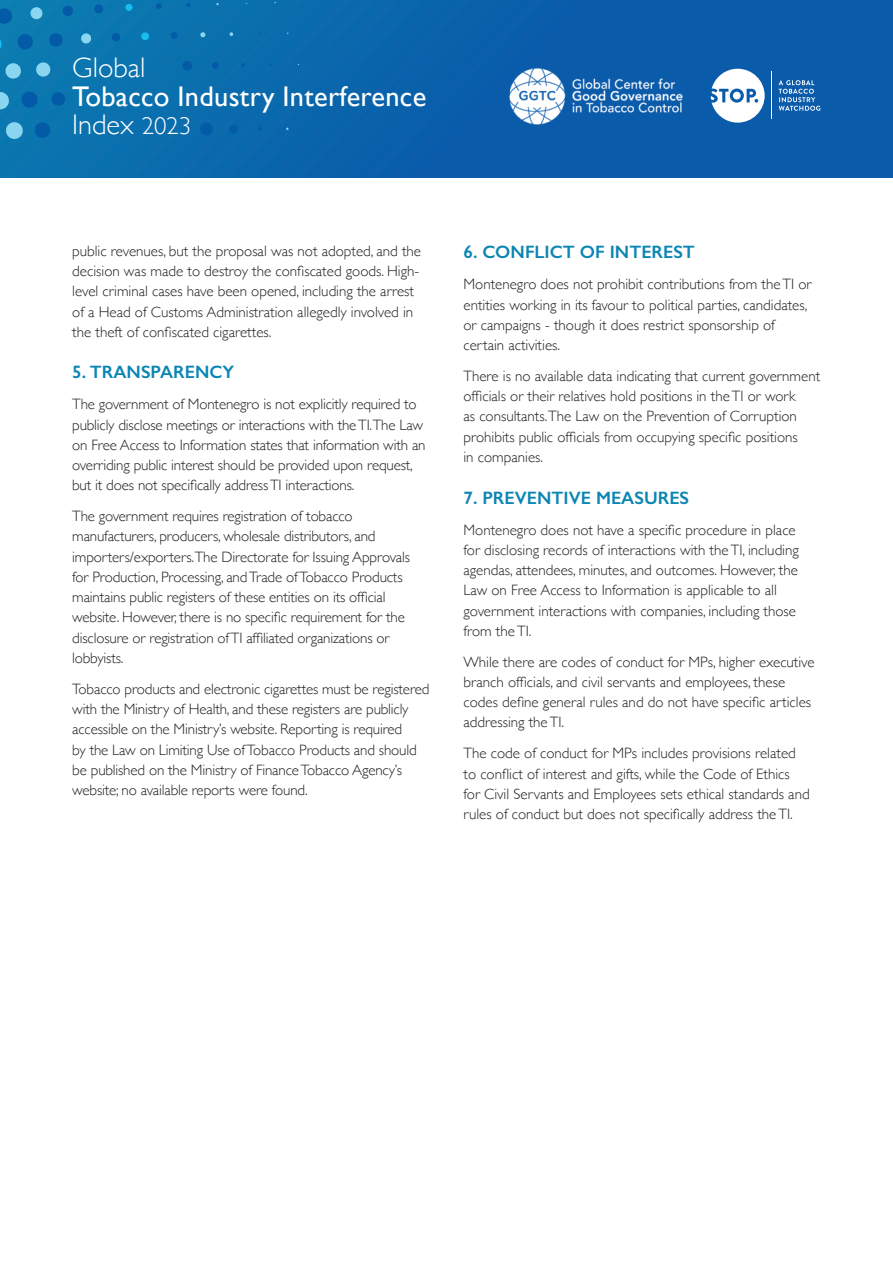
<style>
.page{position:relative;width:893px;height:1263px;background:#fff}
.page>*{position:absolute;margin:0;border:0;box-sizing:border-box;transform-origin:0 0}
.t1{font:28.5px/28.5px "Gill Sans";letter-spacing:.01em;color:#fff}
.t2{font:300 28.5px "Gill Sans";color:#fff}
.t3{font:600 18px "Gill Sans";color:#0b86b3}
.Body_Copy{font:300 15px/20.2px "Gill Sans";color:#231f20}
.s1{font-weight:300}
.s2{font-weight:300;font-size:24.75px}
</style>
<div class="page">
<div style="left:0;top:0;width:893px;height:177px;background:linear-gradient(to right,#0a74ae,#0b54aa)"></div>
<svg style="left:0;top:92px;width:10px;height:17px"></svg>
<svg style="left:5px;top:122px;width:19px;height:17px"></svg>
<svg style="left:15px;top:152px;width:19px;height:1px"></svg>
<svg style="left:0;top:35px;width:3px;height:18px"></svg>
<svg style="left:4px;top:63px;width:18px;height:16px"></svg>
<svg style="left:20px;top:91px;width:19px;height:18px"></svg>
<svg style="left:34px;top:121px;width:17px;height:18px"></svg>
<svg style="left:43px;top:153px;width:18px;height:1px"></svg>
<svg style="left:0;top:7px;width:13px;height:18px"></svg>
<svg style="left:16px;top:33px;width:18px;height:18px"></svg>
<svg style="left:35px;top:62px;width:16px;height:15px"></svg>
<svg style="left:51px;top:91px;width:15px;height:16px"></svg>
<svg style="left:62px;top:123px;width:16px;height:14px"></svg>
<svg style="left:30px;top:7px;width:13px;height:12px"></svg>
<svg style="left:48px;top:32px;width:16px;height:15px"></svg>
<svg style="left:65px;top:61px;width:15px;height:15px"></svg>
<svg style="left:80px;top:92px;width:13px;height:13px"></svg>
<svg style="left:91px;top:123px;width:14px;height:13px"></svg>
<svg style="left:62px;top:5px;width:12px;height:12px"></svg>
<svg style="left:80px;top:33px;width:12px;height:10px"></svg>
<svg style="left:96px;top:62px;width:12px;height:11px"></svg>
<svg style="left:109px;top:93px;width:12px;height:10px"></svg>
<svg style="left:119px;top:124px;width:12px;height:11px"></svg>
<svg style="left:94px;top:4px;width:10px;height:10px"></svg>
<svg style="left:111px;top:32px;width:10px;height:10px"></svg>
<svg style="left:125px;top:62px;width:11px;height:10px"></svg>
<svg style="left:137px;top:92px;width:11px;height:11px"></svg>
<svg style="left:147px;top:124px;width:11px;height:10px"></svg>
<svg style="left:125px;top:3px;width:8px;height:8px"></svg>
<svg style="left:141px;top:32px;width:9px;height:9px"></svg>
<svg style="left:153px;top:61px;width:12px;height:11px"></svg>
<svg style="left:163px;top:91px;width:15px;height:13px"></svg>
<svg style="left:173px;top:123px;width:13px;height:12px"></svg>
<svg style="left:156px;top:3px;width:6px;height:6px"></svg>
<svg style="left:170px;top:32px;width:8px;height:7px"></svg>
<svg style="left:182px;top:60px;width:11px;height:11px"></svg>
<svg style="left:191px;top:90px;width:14px;height:14px"></svg>
<svg style="left:199px;top:122px;width:15px;height:14px"></svg>
<svg style="left:186px;top:3px;width:5px;height:4px"></svg>
<svg style="left:200px;top:32px;width:6px;height:5px"></svg>
<svg style="left:211px;top:62px;width:8px;height:7px"></svg>
<svg style="left:221px;top:93px;width:9px;height:8px"></svg>
<svg style="left:229px;top:124px;width:9px;height:10px"></svg>
<svg style="left:229px;top:32px;width:4px;height:4px"></svg>
<svg style="left:241px;top:63px;width:4px;height:4px"></svg>
<svg style="left:251px;top:94px;width:4px;height:5px"></svg>
<svg style="left:258px;top:126px;width:5px;height:5px"></svg>
<svg style="left:711px;top:69px;width:54px;height:54px"></svg>
<div style="left:733px;top:92px;width:8px;height:8px;background:#fff;border-radius:50%"></div>
<hr style="left:772px;top:71px;width:1px;height:48px;background:#fff">
<svg style="left:778px;top:80px;width:42px;height:31px"></svg>
<img style="left:497px;top:57px;width:193px;height:77px">
<h1 class="t2" style="left:72px;top:45px;width:75px">Global</h1>
<h1 class="t1" style="left:72px;top:81px;width:356px">Tobacco Industry Interference<br><span class="s1">Index</span> <span class="s2">2023</span></h1>
<p class="Body_Copy" style="left:72px;top:240px;width:350px">public revenues, but the proposal was not adopted, and the decision was made to destroy the confiscated goods. High&shy;level criminal cases have been opened, including the arrest of a Head of Customs Administration allegedly involved in the theft of confiscated cigarettes.</p>
<h3 class="t3" style="left:72px;top:361px;width:164px">5. TRANSPARENCY</h3>
<p class="Body_Copy" style="left:72px;top:393px;width:355px">The government of Montenegro is not explicitly required to publicly disclose meetings or interactions with the TI.The Law on Free Access to Information states that information with an overriding public interest should be provided upon request, but it does not specifically address TI interactions.</p>
<p class="Body_Copy" style="left:72px;top:505px;width:339px">The government requires registration of tobacco manufacturers, producers, wholesale distributors, and importers/exporters.The Directorate for Issuing Approvals for Production, Processing, and Trade of Tobacco Products maintains public registers of these entities on its official website. However, there is no specific requirement for the disclosure or registration of TI affiliated organizations or lobbyists.</p>
<p class="Body_Copy" style="left:72px;top:678px;width:359px">Tobacco products and electronic cigarettes must be registered with the Ministry of Health, and these registers are publicly accessible on the Ministry’s website. Reporting is required<br>by the Law on Limiting Use of Tobacco Products and should be published on the Ministry of Finance Tobacco Agency’s website; no available reports were found.</p>
<h3 class="t3" style="left:463px;top:241px;width:233px">6. CONFLICT OF INTEREST</h3>
<p class="Body_Copy" style="left:463px;top:274px;width:350px">Montenegro does not prohibit contributions from the TI or entities working in its favour to political parties, candidates, or campaigns - though it does restrict sponsorship of certain activities.</p>
<p class="Body_Copy" style="left:463px;top:365px;width:358px">There is no available data indicating that current government officials or their relatives hold positions in the TI or work<br>as consultants.The Law on the Prevention of Corruption prohibits public officials from occupying specific positions<br>in companies.</p>
<h3 class="t3" style="left:463px;top:487px;width:227px">7. PREVENTIVE MEASURES</h3>
<p class="Body_Copy" style="left:463px;top:519px;width:337px">Montenegro does not have a specific procedure in place for disclosing records of interactions with the TI, including agendas, attendees, minutes, and outcomes. However, the Law on Free Access to Information is applicable to all government interactions with companies, including those from the TI.</p>
<p class="Body_Copy" style="left:463px;top:651px;width:353px">While there are codes of conduct for MPs, higher executive branch officials, and civil servants and employees, these codes define general rules and do not have specific articles addressing the TI.</p>
<p class="Body_Copy" style="left:463px;top:742px;width:348px">The code of conduct for MPs includes provisions related to conflict of interest and gifts, while the Code of Ethics for Civil Servants and Employees sets ethical standards and rules of conduct but does not specifically address the TI.</p>
</div>
